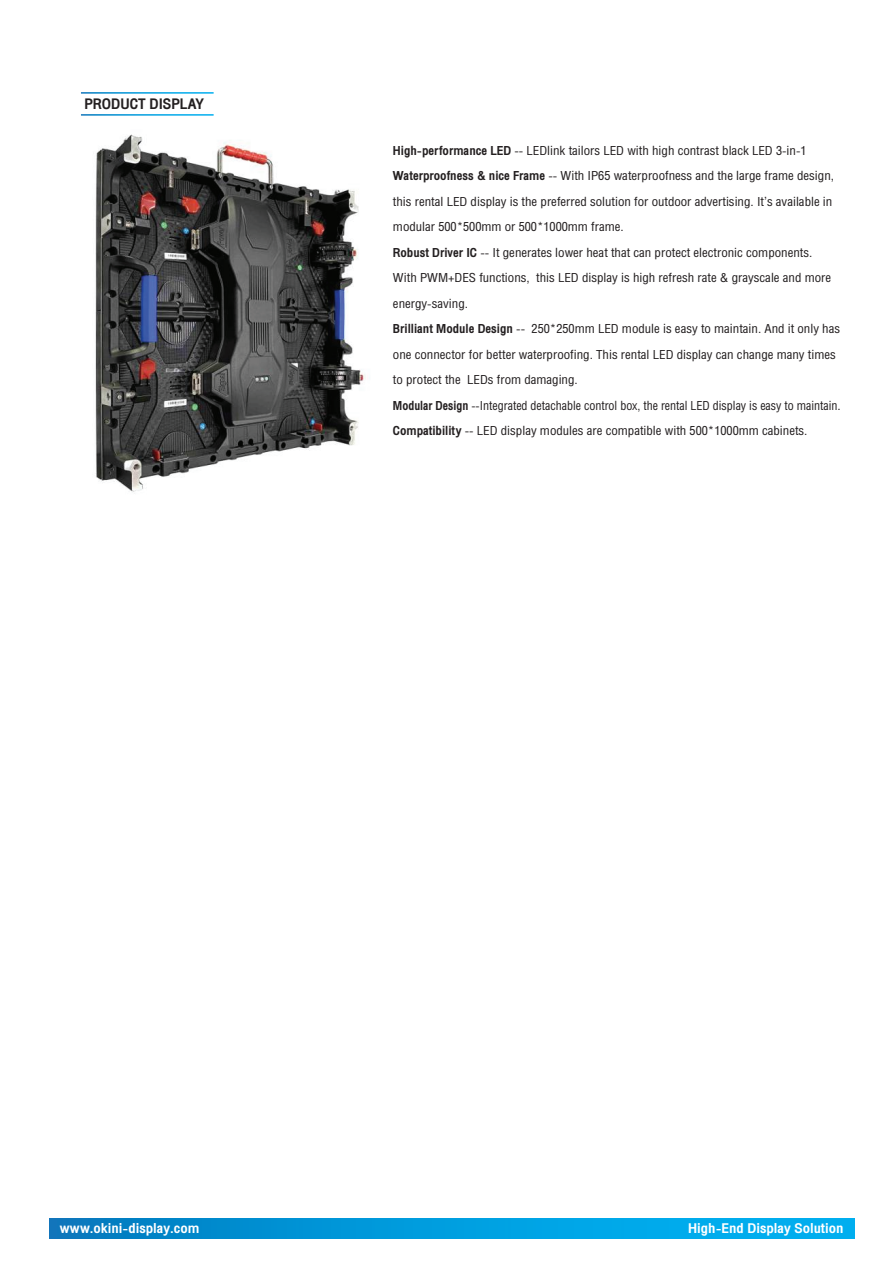
<style>
.page{position:relative;width:893px;height:1263px;background:#fff}
.page>*{position:absolute;margin:0;border:0;box-sizing:border-box;transform-origin:0 0}
.t1{font:700 condensed 21.15px "DB Heavent";color:#231f20}
.t2{font:700 condensed 19.5px "DB Heavent";color:#fff;scale:1.06 1}
.t3{font:condensed 18px/25.5px "DB Heavent";color:#231f20}
.s1{font-weight:700}
</style>
<div class="page">
<div style="left:50px;top:1219px;width:804px;height:20px;background:linear-gradient(to right,#037ec2,#00b7f7)"></div>
<img style="left:95px;top:134px;width:271px;height:358px">
<p class="t1" style="left:84px;top:92px;width:121px">PRODUCT DISPLAY</p>
<p class="t3" style="left:393px;top:138px;width:449px"><span class="s1">High-performance LED</span> -- LEDlink tailors LED with high contrast black LED 3-in-1<br><span class="s1">Waterproofness &amp; nice Frame</span> -- With IP65 waterproofness and the large frame design, this rental LED display is the preferred solution for outdoor advertising. It’s available in modular 500*500mm or 500*1000mm frame.<br><span class="s1">Robust Driver IC</span> -- It generates lower heat that can protect electronic components.<br>With PWM+DES functions, this LED display is high refresh rate &amp; grayscale and more energy-saving.<br><span class="s1">Brilliant Module Design</span> -- 250*250mm LED module is easy to maintain. And it only has one connector for better waterproofing. This rental LED display can change many times to protect the LEDs from damaging.<br><span class="s1">Modular Design</span> --Integrated detachable control box, the rental LED display is easy to maintain.<br><span class="s1">Compatibility</span> -- LED display modules are compatible with 500*1000mm cabinets.</p>
<p class="t2" style="left:60px;top:1217px;width:133px">www.okini-display.com</p>
<p class="t2" style="left:688px;top:1217px;width:148px">High-End Display Solution</p>
</div>
